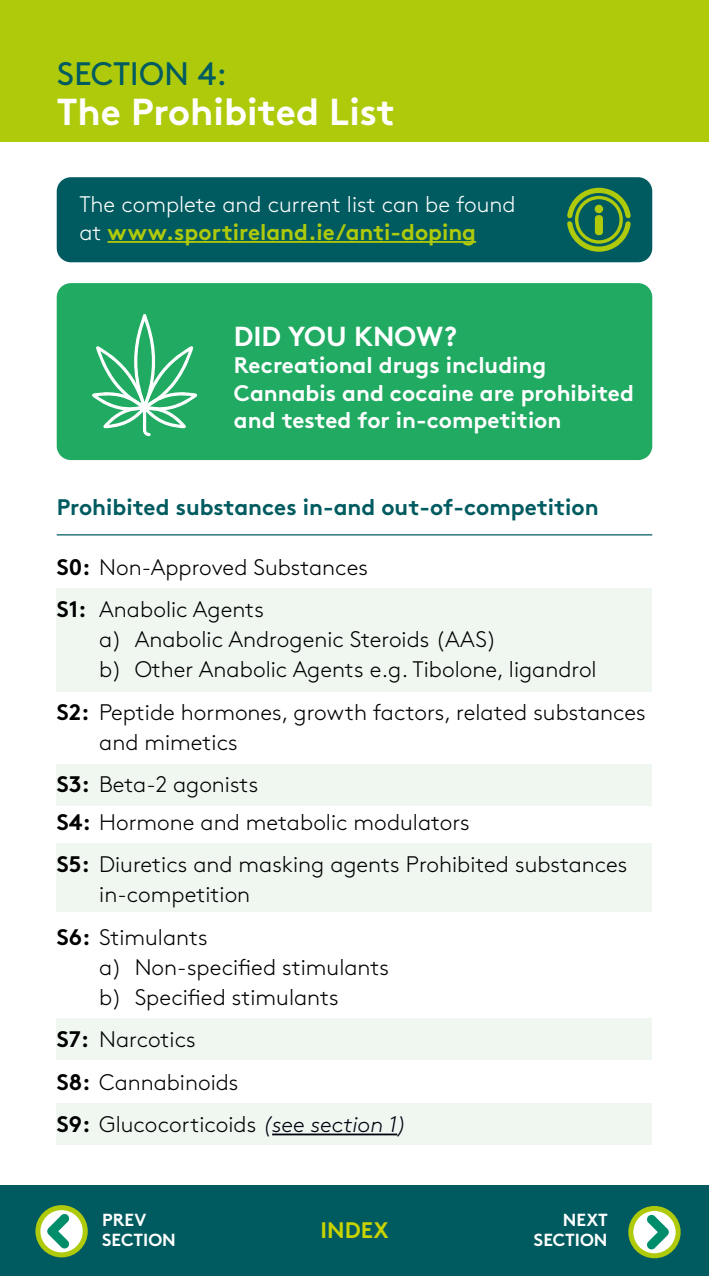
<style>
.page{position:relative;width:709px;height:1276px;background:#fff}
.page>*{position:absolute;margin:0;border:0;box-sizing:border-box;transform-origin:0 0}
.t1{font:700 37.5px "Brown Std";color:#fff}
.t2{font:32.5px "Brown Std";color:#005b60}
.t3{font:700 27.5px "Brown Std";color:#fff}
.t4{font:300 22.5px/30px "Brown Std";color:#000}
.t5{font:700 22.5px/27.5px "Brown Std";color:#fff}
.t6{font:300 22.5px/27.5px "Brown Std";color:#fff}
.t7{font:700 22.5px "Brown Std";color:#005b60}
.t8{font:700 22.5px "Brown Std";color:#c8d300}
.t9{font:700 17.5px "Brown Std";color:#fff}
.s1{font-weight:700;color:#afca0b}
.s2{font-weight:700}
.s3{font-style:italic;color:#00030f}
</style>
<div class="page">
<div style="left:0;top:1186px;width:709px;height:90px;background:#005b60"></div>
<div style="left:57px;top:588px;width:595px;height:104px;background:#f0f7f1"></div>
<div style="left:57px;top:764px;width:595px;height:41px;background:#f0f7f1"></div>
<div style="left:57px;top:1018px;width:595px;height:41px;background:#f0f7f1"></div>
<div style="left:57px;top:1104px;width:595px;height:41px;background:#f0f7f1"></div>
<div style="left:57px;top:843px;width:595px;height:69px;background:#f0f7f1"></div>
<hr style="left:272px;top:1133px;width:125px;height:2px;background:#00030f">
<div style="left:0;top:0;width:709px;height:142px;background:#afca0b"></div>
<div style="left:57px;top:177px;width:595px;height:85px;background:#005b60;border-radius:14px"></div>
<div style="left:57px;top:283px;width:595px;height:177px;background:#20aa62;border-radius:14px"></div>
<hr style="left:108px;top:241px;width:368px;height:2px;background:#afca0b">
<hr style="left:57px;top:534px;width:595px;height:1px;background:#005b60">
<svg style="left:567px;top:188px;width:63px;height:64px"></svg>
<svg style="left:92px;top:314px;width:106px;height:123px"></svg>
<svg style="left:631px;top:1208px;width:47px;height:47px"></svg>
<div style="left:628px;top:1206px;width:52px;height:52px;border:5px solid #afca0b;border-radius:50%"></div>
<svg style="left:646px;top:1214px;width:23px;height:35px"></svg>
<svg style="left:38px;top:1207px;width:47px;height:48px"></svg>
<div style="left:35px;top:1205px;width:53px;height:52px;border:5px solid #afca0b;border-radius:50%"></div>
<svg style="left:47px;top:1214px;width:23px;height:35px"></svg>
<p class="t2" style="left:57px;top:55px;width:172px">SECTION 4:</p>
<p class="t1" style="left:57px;top:89px;width:340px">The Prohibited List</p>
<p class="t6" style="left:79px;top:191px;width:438px">The complete and current list can be found at <span class="s1">www.sportireland.ie/anti-doping</span></p>
<p class="t3" style="left:234px;top:319px;width:225px">DID YOU KNOW?</p>
<p class="t5" style="left:234px;top:352px;width:401px">Recreational drugs including<br>Cannabis and cocaine are prohibited and tested for in-competition</p>
<p class="t7" style="left:57px;top:493px;width:543px">Prohibited substances in-and out-of-competition</p>
<p class="t4" style="left:57px;top:552px;width:313px"><span class="s2">S0:</span> Non-Approved Substances</p>
<p class="t4" style="left:57px;top:594px;width:209px"><span class="s2">S1:</span> Anabolic Agents</p>
<p class="t4" style="left:99px;top:624px;width:399px">a) Anabolic Androgenic Steroids (AAS)</p>
<p class="t4" style="left:99px;top:654px;width:499px">b) Other Anabolic Agents e.g. Tibolone, ligandrol</p>
<p class="t4" style="left:99px;top:697px;width:548px;text-indent:-43px"><span class="s2">S2:</span> Peptide hormones, growth factors, related substances and mimetics</p>
<p class="t4" style="left:57px;top:769px;width:203px"><span class="s2">S3:</span> Beta-2 agonists</p>
<p class="t4" style="left:57px;top:807px;width:414px"><span class="s2">S4:</span> Hormone and metabolic modulators</p>
<p class="t4" style="left:99px;top:849px;width:530px;text-indent:-43px"><span class="s2">S5:</span> Diuretics and masking agents Prohibited substances in-competition</p>
<p class="t4" style="left:57px;top:922px;width:152px"><span class="s2">S6:</span> Stimulants</p>
<p class="t4" style="left:99px;top:952px;width:291px">a) Non-specified stimulants</p>
<p class="t4" style="left:99px;top:982px;width:241px">b) Specified stimulants</p>
<p class="t4" style="left:57px;top:1024px;width:140px"><span class="s2">S7:</span> Narcotics</p>
<p class="t4" style="left:57px;top:1067px;width:183px"><span class="s2">S8:</span> Cannabinoids</p>
<p class="t4" style="left:57px;top:1109px;width:352px"><span class="s2">S9:</span> Glucocorticoids <span class="s3">(see section 1)</span></p>
<p class="t9" style="left:102px;top:1209px;width:46px">PREV</p>
<p class="t9" style="left:102px;top:1229px;width:75px">SECTION</p>
<p class="t8" style="left:320px;top:1216px;width:70px">INDEX</p>
<p class="t9" style="left:563px;top:1209px;width:47px">NEXT</p>
<p class="t9" style="left:534px;top:1229px;width:75px">SECTION</p>
</div>
